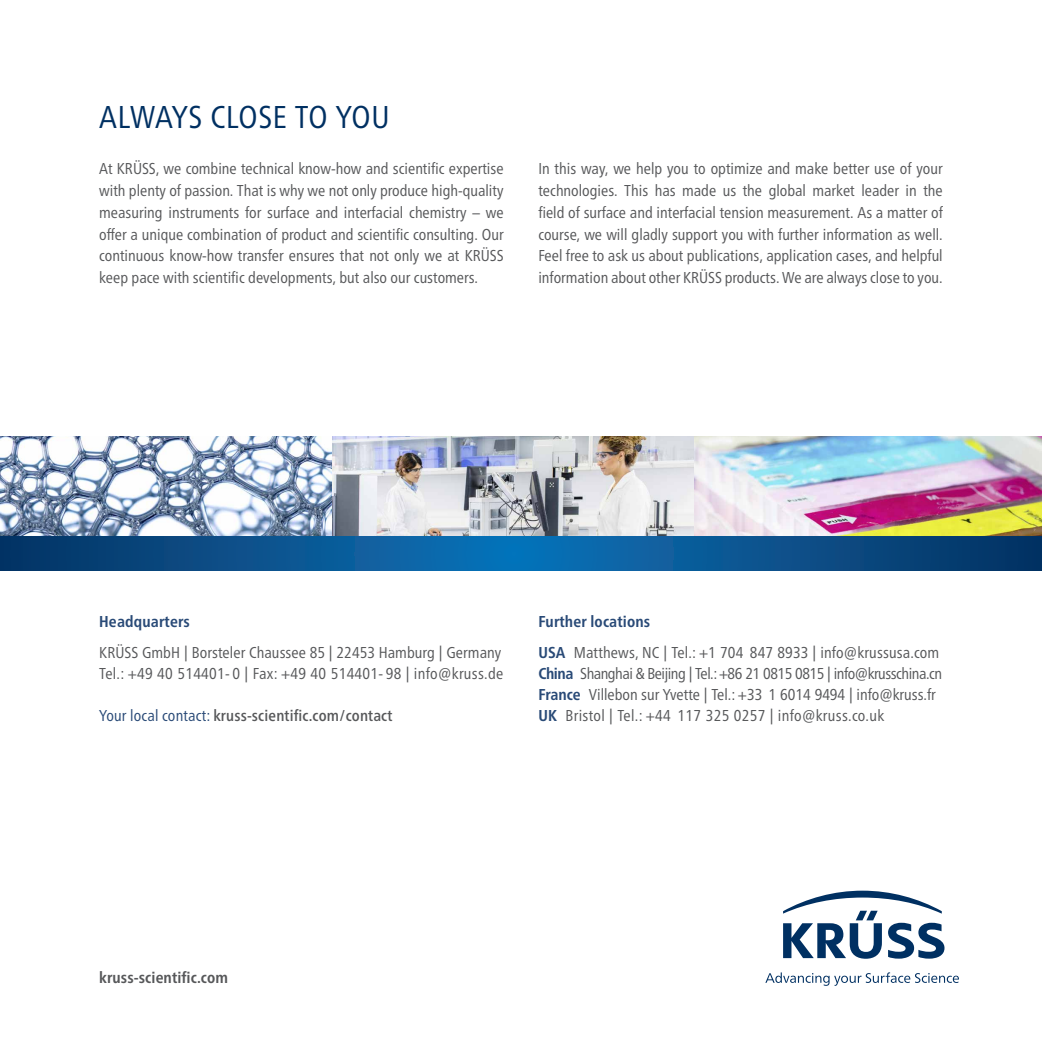
<style>
.page{position:relative;width:1042px;height:1042px;background:#fff}
.page>*{position:absolute;margin:0;border:0;box-sizing:border-box;transform-origin:0 0}
.t1{font:condensed 31.5px "Frutiger Neue LT Pro";letter-spacing:.01em;color:#003062}
.t2{font:condensed 15.75px/21.9px "Frutiger Neue LT Pro";color:#57585a}
.t3{font:500 condensed 15.75px "Frutiger Neue LT Pro";letter-spacing:.01em;color:#57585a}
.t4{font:700 condensed 15.75px "Frutiger Neue LT Pro";letter-spacing:.005em;color:#57585a}
.t5{font:700 condensed 15.75px "Frutiger Neue LT Pro";letter-spacing:.01em;color:#294a77}
.s1{font-weight:400;color:#294a77}
.s2{font-weight:700;color:#294a77}
</style>
<div class="page">
<svg style="left:0;top:536px;width:1042px;height:34px;background:#09528c"></svg>
<svg style="left:783px;top:890px;width:161px;height:69px"></svg>
<svg style="left:765px;top:972px;width:194px;height:14px"></svg>
<img style="left:0;top:437px;width:332px;height:99px">
<img style="left:332px;top:437px;width:710px;height:99px">
<h1 class="t1" style="left:99px;top:98px;width:292px">ALWAYS CLOSE TO YOU</h1>
<p class="t2" style="left:99px;top:157px;width:406px;text-align:justify">At KRÜSS, we combine technical know-how and scientific expertise with plenty of passion. That is why we not only produce high-quality measuring instruments for surface and interfacial chemistry – we offer a unique combination of product and scientific consulting. Our continuous know-how transfer ensures that not only we at KRÜSS keep pace with scientific developments, but also our customers.</p>
<p class="t2" style="left:538px;top:157px;width:406px;text-align:justify">In this way, we help you to optimize and make better use of your technologies. This has made us the global market leader in the field of surface and interfacial tension measurement. As a matter of course, we will gladly support you with further information as well.<br>Feel free to ask us about publications, application cases, and helpful information about other KRÜSS products. We are always close to you.</p>
<p class="t5" style="left:99px;top:612px;width:92px">Headquarters</p>
<p class="t2" style="left:99px;top:642px;width:406px;line-height:21px">KRÜSS GmbH | Borsteler Chaussee 85 | 22453 Hamburg | Germany<br>Tel.: +49 40 514401- 0 | Fax: +49 40 514401- 98 | info@kruss.de</p>
<p class="t3" style="left:99px;top:706px;width:295px"><span class="s1">Your local contact:</span> kruss-scientific.com/contact</p>
<p class="t2" style="left:538px;top:606px;width:402px;line-height:31px"><span class="s2">Further locations<br>USA</span> Matthews, NC | Tel.: +1 704 847 8933 | info@krussusa.com</p>
<p class="t2" style="left:538px;top:663px;width:405px;line-height:21px"><span class="s2">China</span> Shanghai &amp; Beijing | Tel.: +86 21 0815 0815 | info@krusschina.cn<br><span class="s2">France</span> Villebon sur Yvette | Tel.: +33 1 6014 9494 | info@kruss.fr<br><span class="s2">UK</span> Bristol | Tel.: +44 117 325 0257 | info@kruss.co.uk</p>
<p class="t4" style="left:99px;top:968px;width:130px">kruss-scientific.com</p>
</div>
